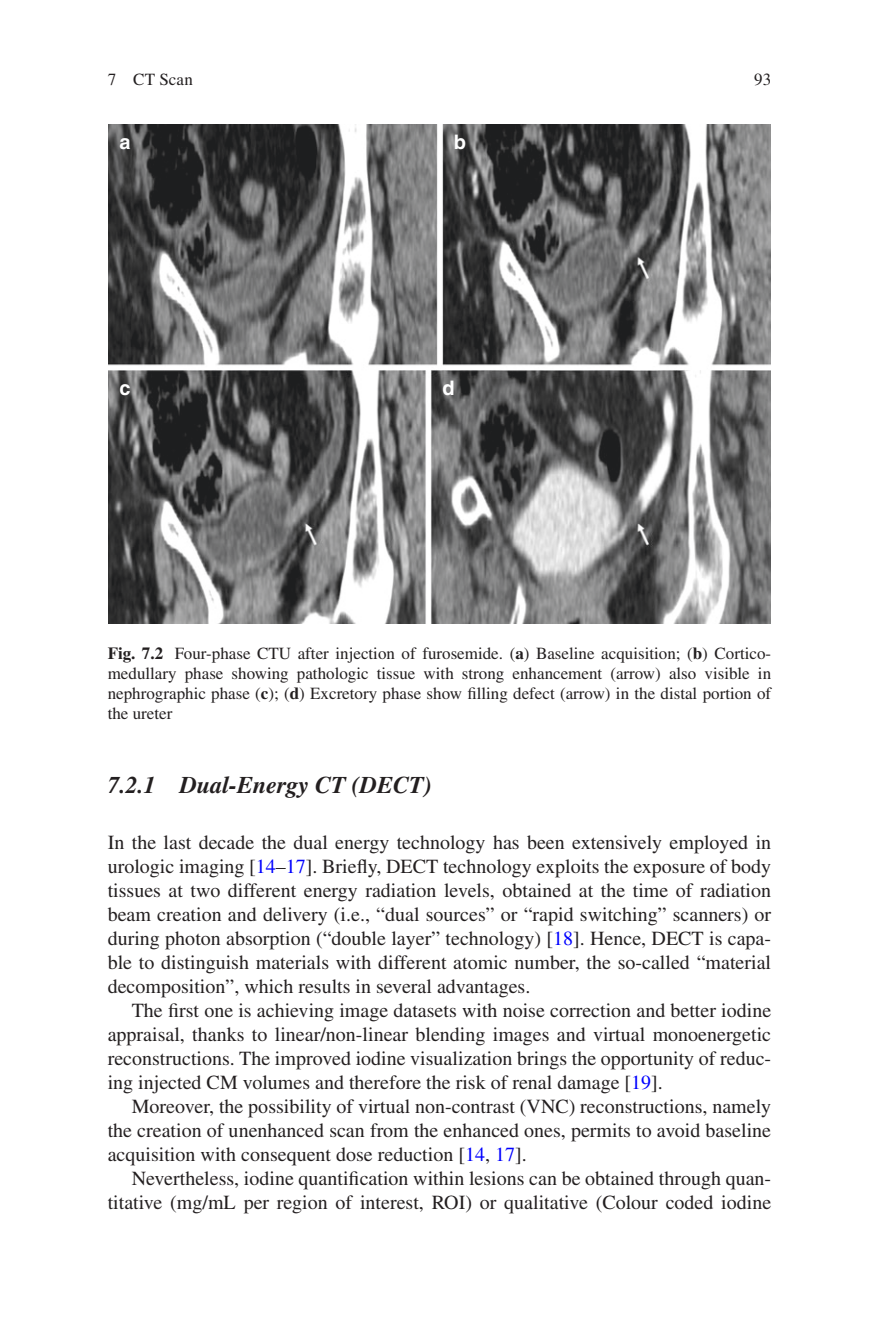
<style>
.page{position:relative;width:879px;height:1333px;background:#fff}
.page>*{position:absolute;margin:0;border:0;box-sizing:border-box;transform-origin:0 0}
.t1{font:italic 700 24px "Times LT Std";color:#231f20}
.t2{font:20px/24px "Times LT Std";color:#231f20;text-align:justify}
.t3{font:700 20px "Helvetica";color:#fff}
.t4{font:17px/20px "Times LT Std";color:#231f20;text-align:justify}
.s1{font-weight:700}
.s2{color:#00f}
</style>
<div class="page">
<img style="left:108px;top:124px;width:663px;height:499px">
<p class="t4" style="left:108px;top:69px;width:87px">7 CT Scan</p>
<p class="t3" style="left:120px;top:130px;width:13px">a</p>
<p class="t3" style="left:454px;top:130px;width:14px">b</p>
<p class="t3" style="left:120px;top:375px;width:13px">c</p>
<p class="t3" style="left:442px;top:375px;width:14px">d</p>
<p class="t4" style="left:754px;top:69px;width:18px">93</p>
<p class="t4" style="left:108px;top:643px;width:665px"><span class="s1">Fig. 7.2</span> Four-phase CTU after injection of furosemide. (<span class="s1">a</span>) Baseline acquisition; (<span class="s1">b</span>) Cortico&shy;medullary phase showing pathologic tissue with strong enhancement (arrow) also visible in nephrographic phase (<span class="s1">c</span>); (<span class="s1">d</span>) Excretory phase show filling defect (arrow) in the distal portion of the ureter</p>
<p class="t1" style="left:108px;top:770px;width:326px">7.2.1 Dual-Energy CT (DECT)</p>
<p class="t2" style="left:108px;top:830px;width:665px">In the last decade the dual energy technology has been extensively employed in urologic imaging [<span class="s2">14</span>–<span class="s2">17</span>]. Briefly, DECT technology exploits the exposure of body tissues at two different energy radiation levels, obtained at the time of radiation beam creation and delivery (i.e., “dual sources” or “rapid switching” scanners) or during photon absorption (“double layer” technology) [<span class="s2">18</span>]. Hence, DECT is capa&shy;ble to distinguish materials with different atomic number, the so-called “material decomposition”, which results in several advantages.</p>
<p class="t2" style="left:108px;top:998px;width:665px;text-indent:24px">The first one is achieving image datasets with noise correction and better iodine appraisal, thanks to linear/non-linear blending images and virtual monoenergetic reconstructions. The improved iodine visualization brings the opportunity of reduc&shy;ing injected CM volumes and therefore the risk of renal damage [<span class="s2">19</span>].</p>
<p class="t2" style="left:108px;top:1094px;width:665px;text-indent:24px">Moreover, the possibility of virtual non-contrast (VNC) reconstructions, namely the creation of unenhanced scan from the enhanced ones, permits to avoid baseline acquisition with consequent dose reduction [<span class="s2">14</span>, <span class="s2">17</span>].</p>
<p class="t2" style="left:108px;top:1166px;width:665px;text-align:right">Nevertheless, iodine quantification within lesions can be obtained through quan&shy;titative (mg/mL per region of interest, ROI) or qualitative (Colour coded iodine</p>
</div>
